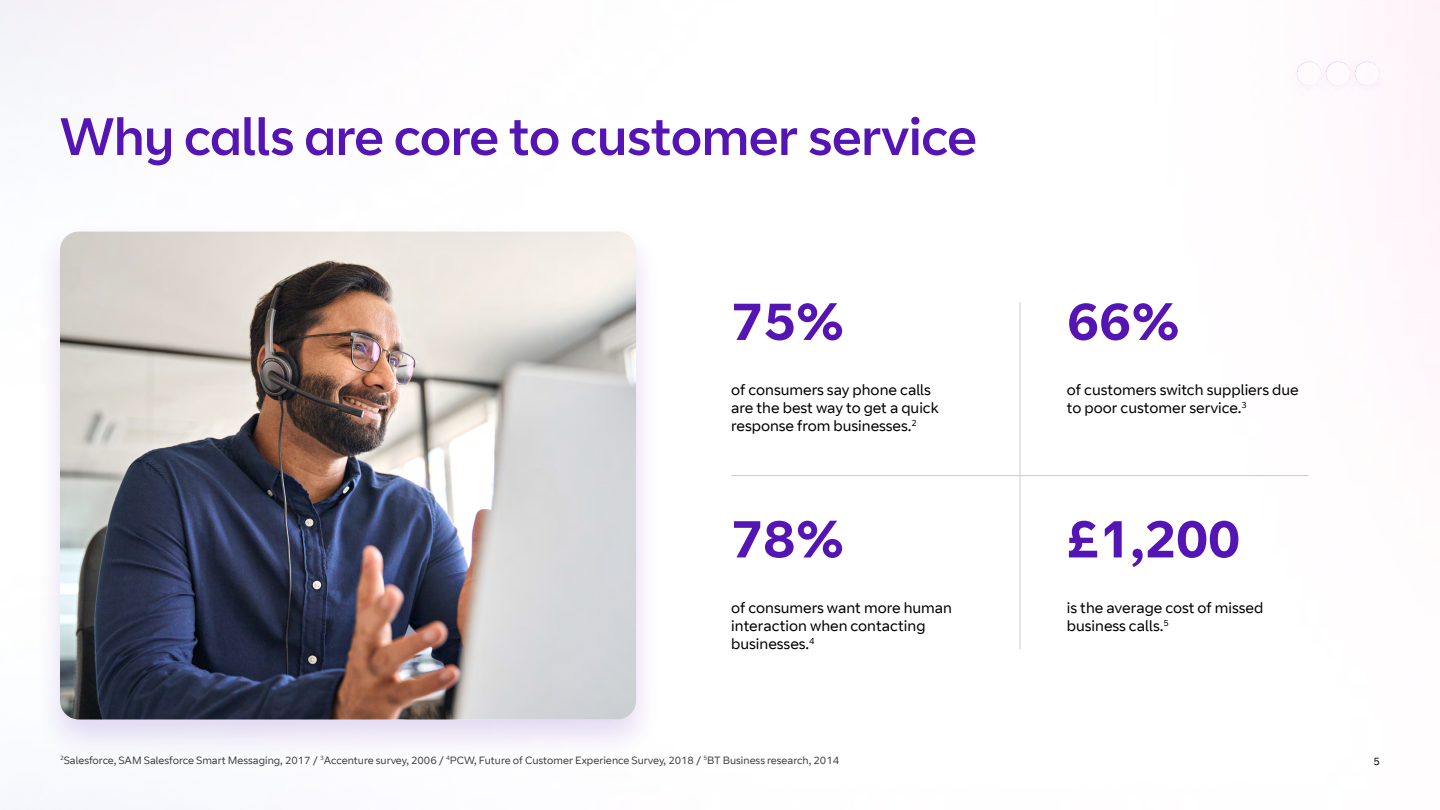
<style>
.page{position:relative;width:1440px;height:810px;background:#fff}
.page>*{position:absolute;margin:0;border:0;box-sizing:border-box;transform-origin:0 0}
.t1{font:52.5px "BT Curve Headline";color:#5514b4}
.t2{font:700 52.5px "BT Curve";color:#5514b4}
.t3{font:15px/18px "BT Curve";color:#000}
.t4{font:10.5px "BT Curve";color:#404040}
.t5{font:10.5px "BT Curve";color:#000}
</style>
<div class="page">
<div style="left:33px;top:220px;width:630px;height:542px;background:#5514b4;opacity:.16"></div>
<img style="left:60px;top:232px;width:576px;height:488px">
<hr style="left:731px;top:475px;width:578px;height:1px;background:#ccc">
<hr style="left:1020px;top:302px;width:1px;height:348px;background:#ccc">
<img style="left:1286px;top:51px;width:30px;height:45px">
<img style="left:1360px;top:51px;width:30px;height:45px">
<img style="left:1316px;top:51px;width:44px;height:45px">
<h1 class="t1" style="left:60px;top:105px;width:918px">Why calls are core to customer service</h1>
<h1 class="t2" style="left:731px;top:290px;width:115px">75%</h1>
<p class="t3" style="left:731px;top:382px;width:209px">of consumers say phone calls are the best way to get a quick response from businesses.<sup>2</sup></p>
<h1 class="t2" style="left:731px;top:507px;width:115px">78%</h1>
<p class="t3" style="left:731px;top:599px;width:222px">of consumers want more human interaction when contacting businesses.<sup>4</sup></p>
<h1 class="t2" style="left:1067px;top:290px;width:115px">66%</h1>
<p class="t3" style="left:1067px;top:382px;width:233px">of customers switch suppliers due to poor customer service.<sup>3</sup></p>
<h1 class="t2" style="left:1067px;top:507px;width:175px">£1,200</h1>
<p class="t3" style="left:1067px;top:599px;width:198px">is the average cost of missed business calls.<sup>5</sup></p>
<p class="t4" style="left:60px;top:754px;width:781px"><sup>2</sup>Salesforce, SAM Salesforce Smart Messaging, 2017 / <sup>3</sup>Accenture survey, 2006 / <sup>4</sup>PCW, Future of Customer Experience Survey, 2018 / <sup>5</sup>BT Business research, 2014</p>
<p class="t5" style="left:1374px;top:755px;width:8px">5</p>
</div>
